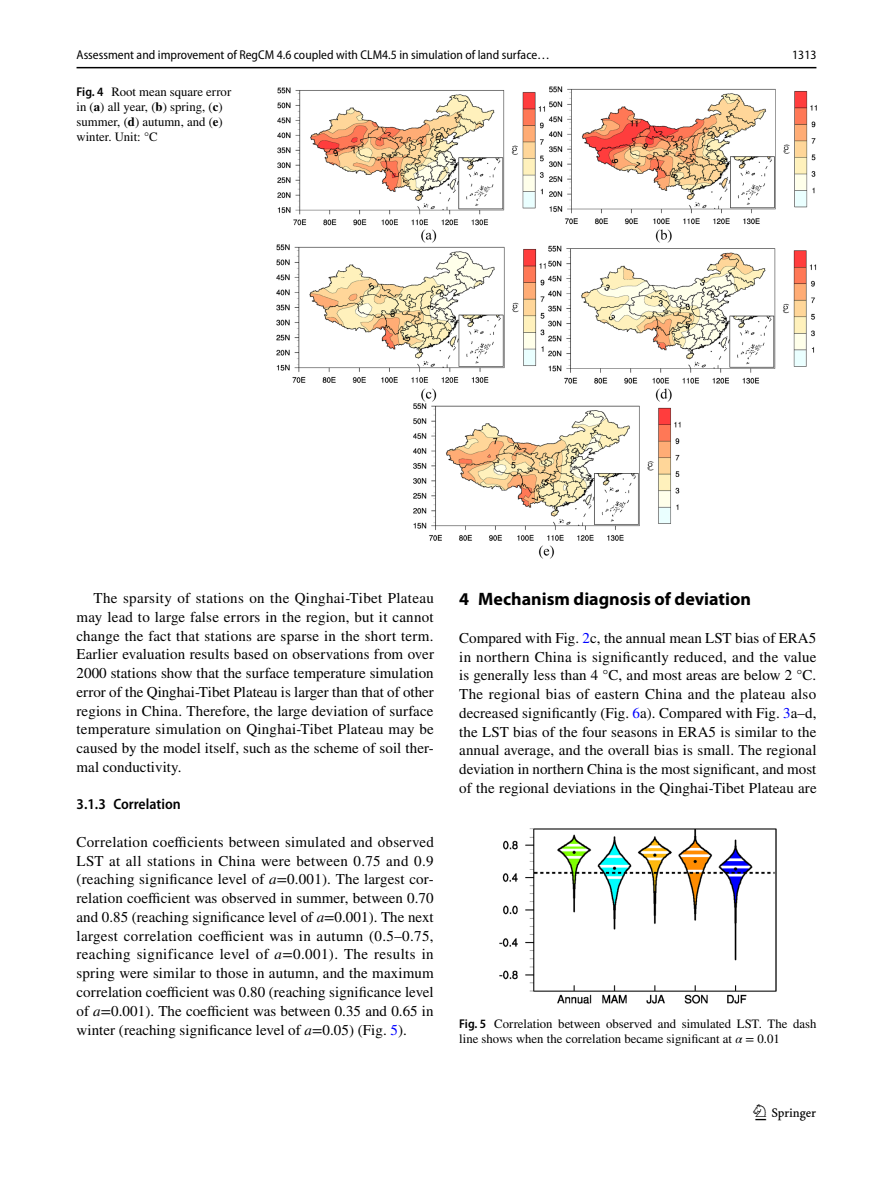
<style>
.page{position:relative;width:893px;height:1187px;background:#fff}
.page>*{position:absolute;margin:0;border:0;box-sizing:border-box;transform-origin:0 0}
.t1{font:22.5px "Springnew Regular 3";color:#000}
.t2{font:700 18px "Myriad Pro";color:#000}
.t3{font:15px/18.8px "STIX";letter-spacing:.005em;color:#000;text-align:justify}
.t4{font:600 semi-condensed 15px "Myriad Pro";color:#000}
.t5{font:12.75px/15px "STIX";color:#000}
.t6{font:12.75px "Myriad Pro Semi Cn 3";color:#000}
.t7{font:semi-condensed 12.75px "Myriad Pro";color:#000}
.s1{font-family:"Myriad Pro";font-weight:600;font-stretch:semi-condensed}
.s2{font-weight:700}
.s3{font-style:italic}
.s4{color:#00f}
</style>
<div class="page">
<hr style="left:77px;top:67px;width:739px;height:1px;background:#000">
<img style="left:276px;top:87px;width:540px;height:471px">
<img style="left:500px;top:828px;width:276px;height:175px">
<p class="t6" style="left:77px;top:48px;width:475px">Assessment and improvement of RegCM 4.6 coupled with CLM4.5 in simulation of land surface…</p>
<p class="t7" style="left:792px;top:48px;width:26px">1313</p>
<p class="t5" style="left:77px;top:85px;width:156px"><span class="s1">Fig. 4</span> Root mean square error in (<span class="s2">a</span>) all year, (<span class="s2">b</span>) spring, (<span class="s2">c</span>) summer, (<span class="s2">d</span>) autumn, and (<span class="s2">e</span>) winter. Unit: °C</p>
<p class="t3" style="left:77px;top:589px;width:359px;text-indent:17px">The sparsity of stations on the Qinghai-Tibet Plateau may lead to large false errors in the region, but it cannot change the fact that stations are sparse in the short term.<br>Earlier evaluation results based on observations from over 2000 stations show that the surface temperature simulation error of the Qinghai-Tibet Plateau is larger than that of other regions in China. Therefore, the large deviation of surface temperature simulation on Qinghai-Tibet Plateau may be caused by the model itself, such as the scheme of soil ther&shy;mal conductivity.</p>
<p class="t4" style="left:77px;top:796px;width:106px">3.1.3 Correlation</p>
<p class="t3" style="left:77px;top:833px;width:359px">Correlation coefficients between simulated and observed LST at all stations in China were between 0.75 and 0.9 (reaching significance level of <span class="s3">a</span>=0.001). The largest cor&shy;relation coefficient was observed in summer, between 0.70 and 0.85 (reaching significance level of <span class="s3">a</span>=0.001). The next largest correlation coefficient was in autumn (0.5–0.75, reaching significance level of <span class="s3">a</span>=0.001). The results in spring were similar to those in autumn, and the maximum correlation coefficient was 0.80 (reaching significance level of <span class="s3">a</span>=0.001). The coefficient was between 0.35 and 0.65 in winter (reaching significance level of <span class="s3">a</span>=0.05) (Fig. <span class="s4">5</span>).</p>
<p class="t2" style="left:459px;top:587px;width:293px">4 Mechanism diagnosis of deviation</p>
<p class="t3" style="left:459px;top:629px;width:359px">Compared with Fig. <span class="s4">2</span>c, the annual mean LST bias of ERA5 in northern China is significantly reduced, and the value is generally less than 4 °C, and most areas are below 2 °C.<br>The regional bias of eastern China and the plateau also decreased significantly (Fig. <span class="s4">6</span>a). Compared with Fig. <span class="s4">3</span>a–d, the LST bias of the four seasons in ERA5 is similar to the annual average, and the overall bias is small. The regional deviation in northern China is the most significant, and most of the regional deviations in the Qinghai-Tibet Plateau are</p>
<p class="t5" style="left:459px;top:1016px;width:359px"><span class="s1">Fig. 5</span> Correlation between observed and simulated LST. The dash line shows when the correlation became significant at <span class="s3">α</span> = 0.01</p>
<h1 class="t1" style="left:755px;top:1104px;width:62px">1 3</h1>
</div>
